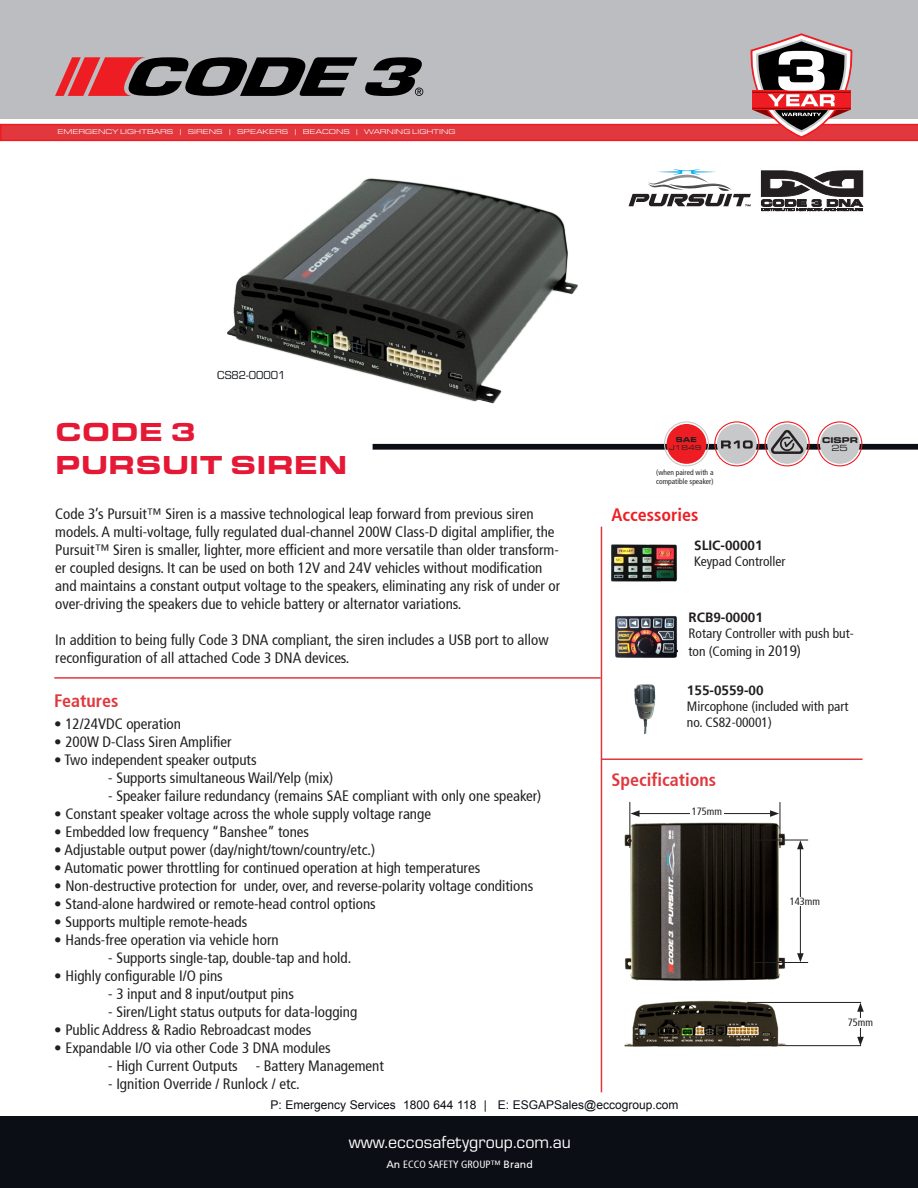
<style>
.page{position:relative;width:918px;height:1188px;background:#fff}
.page>*{position:absolute;margin:0;border:0;box-sizing:border-box;transform-origin:0 0}
.t1{font:53.85px "Eurostile LT Std Bold Ex 2";color:#fff}
.t2{font:900 27px "Eurostile Ext";color:#e51836}
.t3{font:18px "Eurostile";color:#fff}
.t4{font:700 condensed 18px "Frutiger 67";color:#e1373d}
.t5{font:700 condensed 18px "Frutiger 67";color:#ee1d23}
.bullet{font:condensed 15px/18px "Frutiger 57";color:#231f20}
.t6{font:condensed 13.5px/18px "Frutiger 57";color:#231f20}
.t7{font:700 13.5px "Frutiger 65";color:#231f20}
.t8{font:12px "Arial";color:#0b0e15}
.t9{font:12px "Eurostile";color:#0b0e15}
.t10{font:condensed 10.5px "Frutiger 57";color:#fff}
.t11{font:condensed 10.5px "Frutiger 57";color:#231f20}
.t12{font:8.55px "Eurostile LT Std Ex 2";color:#231f20}
.t13{font:7.95px "Eurostile LT Std Bold Ex 2";color:#231f20}
.t14{font:condensed 7.5px/9px "Frutiger 57";color:#231f20}
.t15{font:7.2px "Eurostile Ext";color:#fff}
.t16{font:6.9px "Eurostile LT Std Ex 2";color:#231f20}
.s1{font-size:15px}
.s2{font-family:"Frutiger 55 Roman";font-stretch:normal}
</style>
<div class="page">
<div style="left:0;top:0;width:918px;height:33px;background:#bcbdc0"></div>
<div style="left:0;top:1117px;width:918px;height:71px;background:#0b0e15"></div>
<svg style="left:0;top:33px;width:918px;height:109px;background:#b39093"></svg>
<hr style="left:54px;top:677px;width:547px;height:2px;background:#e1373d">
<hr style="left:601px;top:527px;width:1px;height:565px;background:#e1373d">
<img style="left:227px;top:178px;width:351px;height:226px">
<svg style="left:373px;top:421px;width:545px;height:45px"></svg>
<img style="left:611px;top:544px;width:66px;height:38px">
<img style="left:615px;top:616px;width:63px;height:42px">
<img style="left:634px;top:684px;width:22px;height:50px">
<img style="left:624px;top:818px;width:169px;height:163px">
<hr style="left:630px;top:802px;width:1px;height:46px;background:#231f20">
<hr style="left:780px;top:802px;width:1px;height:46px;background:#231f20">
<hr style="left:753px;top:840px;width:55px;height:1px;background:#231f20">
<hr style="left:753px;top:962px;width:55px;height:1px;background:#231f20">
<hr style="left:800px;top:847px;width:1px;height:109px;background:#231f20">
<svg style="left:797px;top:840px;width:7px;height:9px"></svg>
<svg style="left:797px;top:953px;width:7px;height:9px"></svg>
<hr style="left:637px;top:813px;width:135px;height:1px;background:#231f20">
<svg style="left:631px;top:810px;width:9px;height:7px"></svg>
<svg style="left:770px;top:810px;width:9px;height:7px"></svg>
<div style="left:690px;top:808px;width:34px;height:12px;background:#fff"></div>
<div style="left:787px;top:897px;width:36px;height:9px;background:#fff"></div>
<img style="left:624px;top:1000px;width:172px;height:47px">
<hr style="left:747px;top:1002px;width:114px;height:1px;background:#231f20">
<hr style="left:786px;top:1045px;width:75px;height:1px;background:#231f20">
<hr style="left:860px;top:1009px;width:1px;height:30px;background:#231f20">
<svg style="left:857px;top:1003px;width:7px;height:9px"></svg>
<svg style="left:857px;top:1037px;width:7px;height:9px"></svg>
<div style="left:847px;top:1019px;width:27px;height:9px;background:#fff"></div>
<hr style="left:601px;top:758px;width:262px;height:2px;background:#e1373d">
<svg style="left:629px;top:169px;width:122px;height:37px"></svg>
<svg style="left:761px;top:171px;width:102px;height:40px"></svg>
<svg style="left:628px;top:839px;width:4px;height:4px"></svg>
<p class="t15" style="left:58px;top:126px;width:400px">EMERGENCY LIGHTBARS | SIRENS | SPEAKERS | BEACONS | WARNING LIGHTING</p>
<p class="t9" style="left:217px;top:367px;width:70px">CS82-00001</p>
<p class="t2" style="left:55px;top:412px;width:143px">CODE 3</p>
<p class="t2" style="left:55px;top:444px;width:294px">PURSUIT SIREN</p>
<p class="t1" style="left:775px;top:33px;width:55px">3</p>
<p class="t16" style="left:670px;top:443px;width:33px">J1849</p>
<p class="t14" style="left:656px;top:468px;width:59px">(when paired with a compatible speaker)</p>
<p class="t13" style="left:822px;top:435px;width:38px">CISPR</p>
<p class="t12" style="left:831px;top:443px;width:18px">25</p>
<p class="bullet" style="left:55px;top:505px;width:480px">Code 3’s Pursuit™ Siren is a massive technological leap forward from previous siren</p>
<p class="t5" style="left:611px;top:504px;width:88px">Accessories</p>
<p class="bullet" style="left:55px;top:523px;width:507px">models. A multi-voltage, fully regulated dual-channel 200W Class-D digital amplifier, the Pursuit™ Siren is smaller, lighter, more efficient and more versatile than older transform&shy;er coupled designs. It can be used on both 12V and 24V vehicles without modification and maintains a constant output voltage to the speakers, eliminating any risk of under or over-driving the speakers due to vehicle battery or alternator variations.</p>
<p class="bullet" style="left:55px;top:631px;width:495px">In addition to being fully Code 3 DNA compliant, the siren includes a USB port to allow reconfiguration of all attached Code 3 DNA devices.</p>
<p class="t7" style="left:694px;top:537px;width:70px">SLIC-00001</p>
<p class="t6" style="left:694px;top:552px;width:93px">Keypad Controller</p>
<p class="t7" style="left:689px;top:609px;width:76px">RCB9-00001</p>
<p class="t6" style="left:689px;top:624px;width:167px">Rotary Controller with push but&shy;ton (Coming in <span class="s1">2019)</span></p>
<p class="t7" style="left:687px;top:682px;width:78px">155-0559-00</p>
<p class="t6" style="left:687px;top:698px;width:163px;line-height:16.2px">Mircophone (included with part no. CS82-00001)</p>
<p class="t4" style="left:54px;top:690px;width:66px">Features</p>
<p class="bullet" style="left:54px;top:715px;width:128px">• 12/24VDC operation</p>
<p class="bullet" style="left:54px;top:733px;width:179px">• 200W D-Class Siren Amplifier</p>
<p class="bullet" style="left:54px;top:751px;width:204px">• Two independent speaker outputs</p>
<p class="bullet" style="left:108px;top:769px;width:227px">- Supports simultaneous Wail/Yelp (mix)</p>
<p class="bullet" style="left:108px;top:787px;width:435px">- Speaker failure redundancy (remains SAE compliant with only one speaker)</p>
<p class="bullet" style="left:54px;top:805px;width:378px">• Constant speaker voltage across the whole supply voltage range</p>
<p class="bullet" style="left:54px;top:823px;width:256px">• Embedded low frequency “Banshee” tones</p>
<p class="bullet" style="left:54px;top:841px;width:323px">• Adjustable output power (day/night/town/country/etc.)</p>
<p class="bullet" style="left:54px;top:859px;width:427px">• Automatic power throttling for continued operation at high temperatures</p>
<p class="bullet" style="left:54px;top:877px;width:481px">• Non-destructive protection for under, over, and reverse-polarity voltage conditions</p>
<p class="bullet" style="left:54px;top:895px;width:323px">• Stand-alone hardwired or remote-head control options</p>
<p class="bullet" style="left:54px;top:913px;width:194px">• Supports multiple remote-heads</p>
<p class="bullet" style="left:54px;top:931px;width:226px">• Hands-free operation via vehicle horn</p>
<p class="bullet" style="left:108px;top:949px;width:245px">- Supports single-tap, double-tap and hold.</p>
<p class="bullet" style="left:54px;top:967px;width:170px">• Highly configurable I/O pins</p>
<p class="bullet" style="left:108px;top:985px;width:187px">- 3 input and 8 input/output pins</p>
<p class="bullet" style="left:108px;top:1003px;width:251px">- Siren/Light status outputs for data-logging</p>
<p class="bullet" style="left:54px;top:1021px;width:259px">• Public Address &amp; Radio Rebroadcast modes</p>
<p class="bullet" style="left:54px;top:1039px;width:278px">• Expandable I/O via other Code 3 DNA modules</p>
<p class="bullet" style="left:108px;top:1057px;width:277px">- High Current Outputs - Battery Management</p>
<p class="bullet" style="left:108px;top:1075px;width:193px">- Ignition Override / Runlock / etc.</p>
<p class="t4" style="left:611px;top:769px;width:106px">Specifications</p>
<p class="t11" style="left:692px;top:806px;width:32px">175mm</p>
<p class="t11" style="left:790px;top:895px;width:32px">143mm</p>
<p class="t11" style="left:848px;top:1017px;width:27px">75mm</p>
<p class="t8" style="left:271px;top:1097px;width:409px">P: Emergency Services 1800 644 118 | E: ESGAPSales@eccogroup.com</p>
<p class="t3" style="left:349px;top:1130px;width:223px">www.eccosafetygroup.com.au</p>
<p class="t10" style="left:386px;top:1158px;width:148px"><span class="s2">An</span> ECCO SAFETY GROUP™ <span class="s2">Brand</span></p>
</div>
